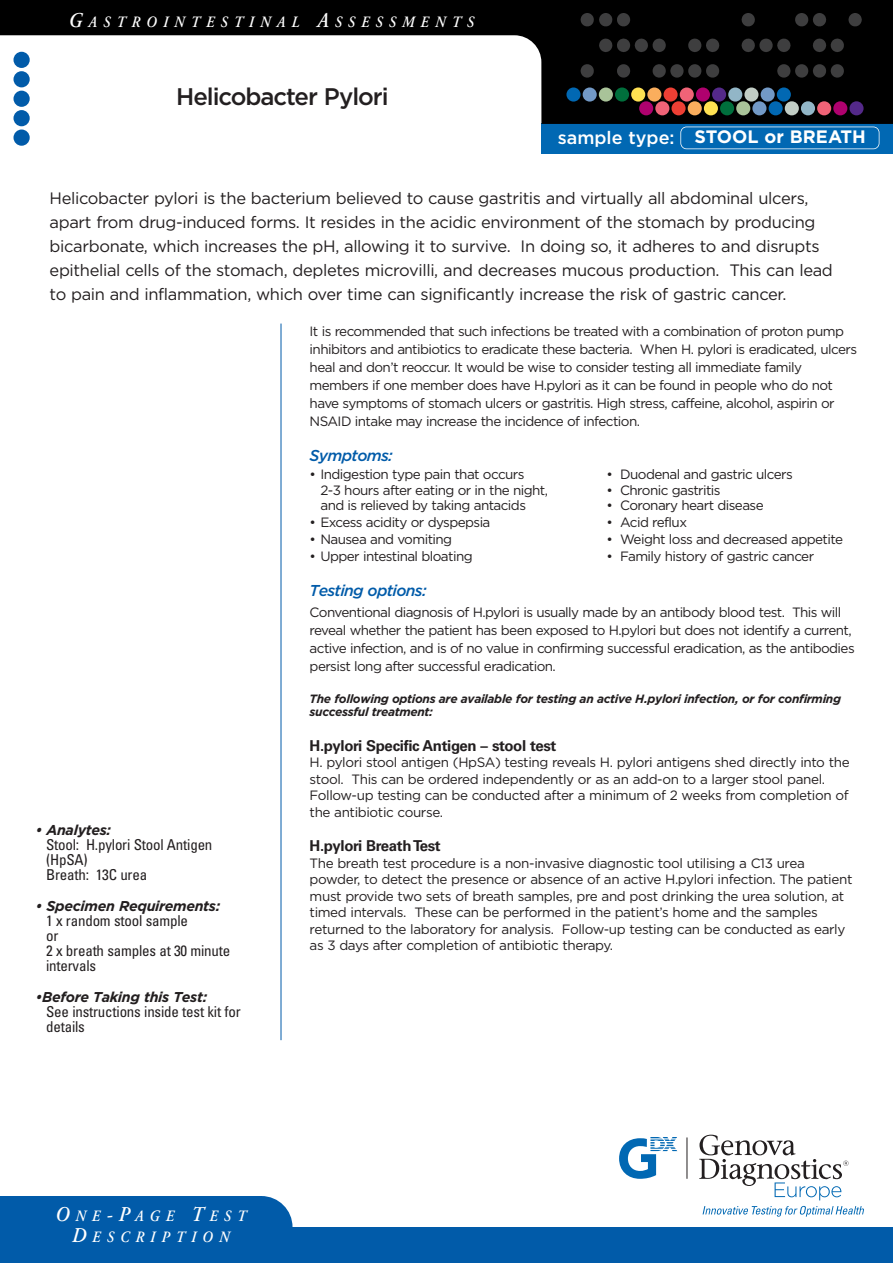
<style>
.page{position:relative;width:893px;height:1263px;background:#fff}
.page>*{position:absolute;margin:0;border:0;box-sizing:border-box;transform-origin:0 0}
.t1{font:500 24px "Gotham";letter-spacing:-.045em;color:#231f20}
.t2{font:700 18px "Gotham";color:#fff}
.t3{font:500 18px "Gotham";color:#fff}
.t4{font:16.5px/24px "Gotham";letter-spacing:-.02em;color:#231f20}
.t5{font:italic 600 15.75px/21px "Adobe Garamond";letter-spacing:.435em;color:#fff;text-align:center;scale:.9 1}
.t6{font:italic 500 15.75px "Gotham";letter-spacing:-.045em;color:#015ba9}
.t7{font:condensed 15px/15px "Univers";letter-spacing:-.015em;color:#231f20}
.t8{font:700 15px "Univers";letter-spacing:-.02em;color:#231f20}
.t9{font:italic 700 14.25px "Gotham";letter-spacing:-.02em;color:#231f20}
.t10{font:13.5px/18px "Gotham";letter-spacing:-.045em;color:#231f20}
.t11{font:italic 700 12px/13.5px "Gotham";letter-spacing:-.03em;color:#231f20}
.s1{font-size:21px}
</style>
<div class="page">
<div style="left:541px;top:123px;width:352px;height:30px;background:#0168b3"></div>
<svg style="left:0;top:0;width:893px;height:124px;fill:#000"></svg>
<div style="left:230px;top:1196px;width:62px;height:62px;background:#015ba9;border-radius:50%"></div>
<hr style="left:687px;top:1137px;width:1px;height:42px;background:#231f20">
<svg style="left:619px;top:1137px;width:58px;height:42px"></svg>
<svg style="left:699px;top:1135px;width:150px;height:65px"></svg>
<svg style="left:703px;top:1206px;width:161px;height:11px"></svg>
<img style="left:581px;top:14px;width:280px;height:64px">
<div style="left:0;top:1227px;width:893px;height:36px;background:#015ba9"></div>
<div style="left:566px;top:87px;width:15px;height:15px;background:#0168b3;border-radius:50%"></div>
<div style="left:583px;top:87px;width:14px;height:15px;background:#7299c6;border-radius:50%"></div>
<div style="left:599px;top:87px;width:14px;height:15px;background:#a9c399;border-radius:50%"></div>
<div style="left:615px;top:87px;width:14px;height:15px;background:#006f3c;border-radius:50%"></div>
<div style="left:631px;top:87px;width:14px;height:15px;background:#ffe152;border-radius:50%"></div>
<div style="left:647px;top:87px;width:14px;height:15px;background:#faae5d;border-radius:50%"></div>
<div style="left:663px;top:87px;width:15px;height:15px;background:#ee3f34;border-radius:50%"></div>
<div style="left:680px;top:87px;width:14px;height:15px;background:#f06377;border-radius:50%"></div>
<div style="left:696px;top:87px;width:14px;height:15px;background:#af016e;border-radius:50%"></div>
<div style="left:712px;top:87px;width:14px;height:15px;background:#542989;border-radius:50%"></div>
<div style="left:728px;top:87px;width:14px;height:15px;background:#92b6c7;border-radius:50%"></div>
<div style="left:744px;top:87px;width:14px;height:15px;background:#c2cdc5;border-radius:50%"></div>
<div style="left:761px;top:87px;width:14px;height:15px;background:#7299c6;border-radius:50%"></div>
<div style="left:777px;top:87px;width:14px;height:15px;background:#0168b3;border-radius:50%"></div>
<div style="left:639px;top:101px;width:14px;height:14px;background:#af016e;border-radius:50%"></div>
<div style="left:655px;top:101px;width:14px;height:14px;background:#f06377;border-radius:50%"></div>
<div style="left:671px;top:101px;width:15px;height:14px;background:#ee3f34;border-radius:50%"></div>
<div style="left:688px;top:101px;width:14px;height:14px;background:#faae5d;border-radius:50%"></div>
<div style="left:704px;top:101px;width:14px;height:14px;background:#ffe152;border-radius:50%"></div>
<div style="left:720px;top:101px;width:14px;height:14px;background:#006f3c;border-radius:50%"></div>
<div style="left:736px;top:101px;width:14px;height:14px;background:#a9c399;border-radius:50%"></div>
<div style="left:752px;top:101px;width:14px;height:14px;background:#7299c6;border-radius:50%"></div>
<div style="left:769px;top:101px;width:14px;height:14px;background:#0168b3;border-radius:50%"></div>
<div style="left:785px;top:101px;width:14px;height:14px;background:#c2cdc5;border-radius:50%"></div>
<div style="left:801px;top:101px;width:14px;height:14px;background:#92b6c7;border-radius:50%"></div>
<div style="left:817px;top:101px;width:14px;height:14px;background:#f06377;border-radius:50%"></div>
<div style="left:833px;top:101px;width:14px;height:14px;background:#af016e;border-radius:50%"></div>
<div style="left:849px;top:101px;width:15px;height:14px;background:#542989;border-radius:50%"></div>
<hr style="left:281px;top:324px;width:1px;height:716px;background:#015ba9">
<div style="left:0;top:1196px;width:261px;height:32px;background:#015ba9"></div>
<div style="left:14px;top:52px;width:16px;height:16px;background:#015ba9;border-radius:50%"></div>
<div style="left:14px;top:71px;width:16px;height:16px;background:#015ba9;border-radius:50%"></div>
<div style="left:14px;top:91px;width:16px;height:16px;background:#015ba9;border-radius:50%"></div>
<div style="left:14px;top:110px;width:16px;height:16px;background:#015ba9;border-radius:50%"></div>
<div style="left:14px;top:130px;width:16px;height:16px;background:#015ba9;border-radius:50%"></div>
<div style="left:680px;top:127px;width:199px;height:22px;border:2px solid #fff;border-radius:6px"></div>
<div style="left:54px;top:84px;width:457px;height:90px;background:#fff"></div>
<p class="t5" style="left:68px;top:13px;width:452px"><span class="s1">G</span>ASTROINTESTINAL <span class="s1">A</span>SSESSMENTS</p>
<h1 class="t1" style="left:176px;top:83px;width:214px">Helicobacter Pylori</h1>
<h2 class="t3" style="left:558px;top:127px;width:118px">sample type:</h2>
<h2 class="t2" style="left:694px;top:126px;width:173px">STOOL or BREATH</h2>
<p class="t4" style="left:50px;top:186px;width:785px">Helicobacter pylori is the bacterium believed to cause gastritis and virtually all abdominal ulcers, apart from drug-induced forms. It resides in the acidic environment of the stomach by producing bicarbonate, which increases the pH, allowing it to survive. In doing so, it adheres to and disrupts epithelial cells of the stomach, depletes microvilli, and decreases mucous production. This can lead to pain and inflammation, which over time can significantly increase the risk of gastric cancer.</p>
<p class="t9" style="left:35px;top:821px;width:77px">• Analytes:</p>
<p class="t7" style="left:46px;top:838px;width:168px">Stool: H.pylori Stool Antigen (HpSA)<br>Breath: 13C urea</p>
<p class="t9" style="left:35px;top:897px;width:186px">• Specimen Requirements:</p>
<p class="t7" style="left:46px;top:914px;width:186px">1 x random stool sample<br>or<br>2 x breath samples at 30 minute intervals</p>
<p class="t9" style="left:35px;top:989px;width:173px">•Before Taking this Test:</p>
<p class="t7" style="left:46px;top:1005px;width:196px">See instructions inside test kit for details</p>
<p class="t10" style="left:310px;top:323px;width:549px">It is recommended that such infections be treated with a combination of proton pump inhibitors and antibiotics to eradicate these bacteria. When H. pylori is eradicated, ulcers heal and don’t reoccur. It would be wise to consider testing all immediate family members if one member does have H.pylori as it can be found in people who do not have symptoms of stomach ulcers or gastritis. High stress, caffeine, alcohol, aspirin or NSAID intake may increase the incidence of infection.</p>
<p class="t6" style="left:310px;top:446px;width:85px">Symptoms:</p>
<p class="t10" style="left:310px;top:465px;width:216px">• Indigestion type pain that occurs</p>
<p class="t10" style="left:607px;top:465px;width:188px">• Duodenal and gastric ulcers</p>
<p class="t10" style="left:320px;top:481px;width:229px">2-3 hours after eating or in the night,</p>
<p class="t10" style="left:607px;top:481px;width:115px">• Chronic gastritis</p>
<p class="t10" style="left:320px;top:497px;width:207px">and is relieved by taking antacids</p>
<p class="t10" style="left:607px;top:497px;width:159px">• Coronary heart disease</p>
<p class="t10" style="left:310px;top:513px;width:182px">• Excess acidity or dyspepsia</p>
<p class="t10" style="left:607px;top:513px;width:82px">• Acid reflux</p>
<p class="t10" style="left:310px;top:530px;width:144px">• Nausea and vomiting</p>
<p class="t10" style="left:607px;top:530px;width:238px">• Weight loss and decreased appetite</p>
<p class="t10" style="left:310px;top:547px;width:165px">• Upper intestinal bloating</p>
<p class="t10" style="left:607px;top:547px;width:209px">• Family history of gastric cancer</p>
<p class="t6" style="left:310px;top:582px;width:119px">Testing options:</p>
<p class="t10" style="left:310px;top:603px;width:547px">Conventional diagnosis of H.pylori is usually made by an antibody blood test. This will reveal whether the patient has been exposed to H.pylori but does not identify a current, active infection, and is of no value in confirming successful eradication, as the antibodies persist long after successful eradication.</p>
<p class="t11" style="left:310px;top:692px;width:533px">The following options are available for testing an active H.pylori infection, or for confirming successful treatment:</p>
<p class="t8" style="left:310px;top:740px;width:248px">H.pylori Specific Antigen – stool test</p>
<p class="t10" style="left:310px;top:754px;width:542px;line-height:16.5px">H. pylori stool antigen (HpSA) testing reveals H. pylori antigens shed directly into the stool. This can be ordered independently or as an add-on to a larger stool panel.<br>Follow-up testing can be conducted after a minimum of 2 weeks from completion of the antibiotic course.</p>
<p class="t8" style="left:310px;top:841px;width:133px">H.pylori BreathTest</p>
<p class="t10" style="left:310px;top:855px;width:544px;line-height:16.5px">The breath test procedure is a non-invasive diagnostic tool utilising a C13 urea powder, to detect the presence or absence of an active H.pylori infection. The patient must provide two sets of breath samples, pre and post drinking the urea solution, at timed intervals. These can be performed in the patient’s home and the samples returned to the laboratory for analysis. Follow-up testing can be conducted as early as 3 days after completion of antibiotic therapy.</p>
<p class="t5" style="left:54px;top:1207px;width:214px"><span class="s1">O</span>NE<span class="s1">-P</span>AGE <span class="s1">T</span>EST<br><span class="s1">D</span>ESCRIPTION</p>
</div>
